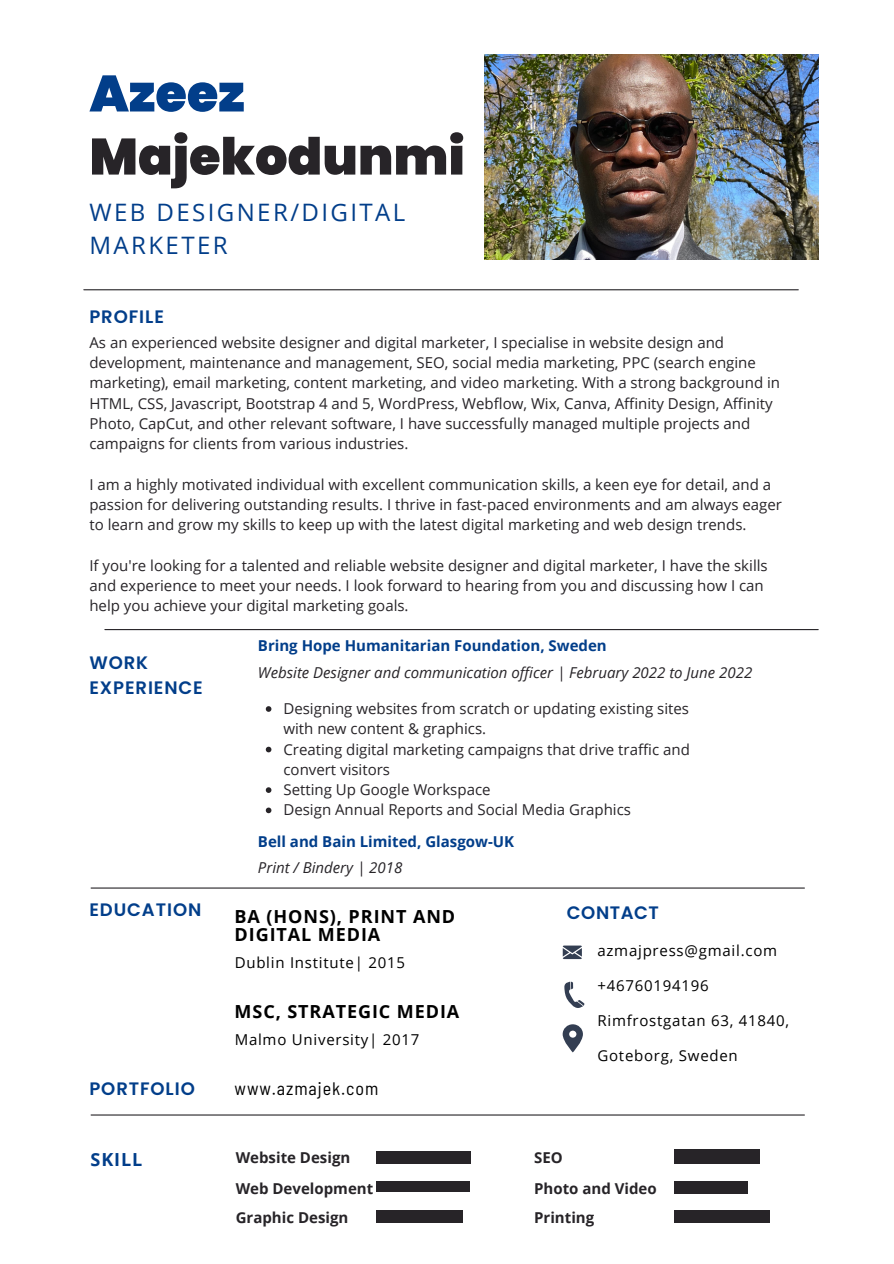
<style>
.page{position:relative;width:894px;height:1264px;background:#fff}
.page>*{position:absolute;margin:0;border:0;box-sizing:border-box;transform-origin:0 0}
.t1{font:900 51px/63px "Poppins";color:#272428}
.t2{font:24px/32.7px "Open Sans";letter-spacing:.1em;color:#023e8a}
.t3{font:700 18px/18px "Open Sans";letter-spacing:.05em;color:#000}
.t4{font:600 18px/24.8px "Poppins";letter-spacing:.05em;color:#023e8a}
.t5{font:semi-condensed 18px "Barlow";letter-spacing:.05em;color:#000}
.t6{font:600 18px "Poppins";letter-spacing:.03em;color:#023e8a}
.t7{font:700 18px "Open Sans";letter-spacing:.05em;color:#023e8a}
.t8{font:15px/20.2px "Open Sans";color:#272428}
.t9{font:15px "Open Sans";letter-spacing:.05em;color:#000}
.t10{font:italic 15px "Open Sans";color:#272428}
.t11{font:700 15px "Open Sans";color:#023e8a}
.t12{font:700 15px "Open Sans";color:#272428}
.s1{color:#023e8a}
</style>
<div class="page">
<img style="left:484px;top:55px;width:334px;height:205px">
<hr style="left:84px;top:289px;width:714px;height:1px;background:#272428">
<hr style="left:105px;top:629px;width:713px;height:1px;background:#272428">
<svg style="left:266px;top:706px;width:5px;height:5px"></svg>
<svg style="left:266px;top:746px;width:5px;height:6px"></svg>
<svg style="left:266px;top:787px;width:5px;height:6px"></svg>
<svg style="left:266px;top:807px;width:5px;height:6px"></svg>
<hr style="left:91px;top:887px;width:713px;height:1px;background:#272428">
<hr style="left:91px;top:1114px;width:713px;height:1px;background:#272428">
<div style="left:376px;top:1210px;width:86px;height:12px;background:#272428"></div>
<div style="left:674px;top:1210px;width:96px;height:12px;background:#272428"></div>
<div style="left:376px;top:1181px;width:93px;height:10px;background:#272428"></div>
<div style="left:674px;top:1181px;width:73px;height:12px;background:#272428"></div>
<div style="left:376px;top:1151px;width:94px;height:12px;background:#272428"></div>
<div style="left:674px;top:1149px;width:86px;height:14px;background:#272428"></div>
<svg style="left:562px;top:945px;width:19px;height:14px"></svg>
<svg style="left:564px;top:981px;width:20px;height:27px"></svg>
<svg style="left:562px;top:1024px;width:20px;height:28px"></svg>
<p class="t1" style="left:89px;top:62px;width:377px"><span class="s1">Azeez<br></span>Majekodunmi</p>
<p class="t2" style="left:89px;top:196px;width:317px">WEB DESIGNER/DIGITAL<br>MARKETER</p>
<p class="t4" style="left:89px;top:305px;width:76px">PROFILE</p>
<p class="t8" style="left:89px;top:332px;width:692px">As an experienced website designer and digital marketer, I specialise in website design and development, maintenance and management, SEO, social media marketing, PPC (search engine marketing), email marketing, content marketing, and video marketing. With a strong background in HTML, CSS, Javascript, Bootstrap 4 and 5, WordPress, Webflow, Wix, Canva, Affinity Design, Affinity Photo, CapCut, and other relevant software, I have successfully managed multiple projects and campaigns for clients from various industries.</p>
<p class="t8" style="left:89px;top:474px;width:693px">I am a highly motivated individual with excellent communication skills, a keen eye for detail, and a passion for delivering outstanding results. I thrive in fast-paced environments and am always eager to learn and grow my skills to keep up with the latest digital marketing and web design trends.</p>
<p class="t8" style="left:89px;top:555px;width:679px">If you're looking for a talented and reliable website designer and digital marketer, I have the skills and experience to meet your needs. I look forward to hearing from you and discussing how I can help you achieve your digital marketing goals.</p>
<p class="t4" style="left:89px;top:650px;width:115px">WORK<br>EXPERIENCE</p>
<p class="t4" style="left:89px;top:897px;width:113px">EDUCATION</p>
<p class="t11" style="left:258px;top:635px;width:350px">Bring Hope Humanitarian Foundation, Sweden</p>
<p class="t10" style="left:258px;top:661px;width:495px">Website Designer and communication officer | February 2022 to June 2022</p>
<p class="t8" style="left:283px;top:698px;width:407px">Designing websites from scratch or updating existing sites with new content &amp; graphics.</p>
<p class="t8" style="left:283px;top:738px;width:408px">Creating digital marketing campaigns that drive traffic and convert visitors</p>
<p class="t8" style="left:283px;top:779px;width:209px">Setting Up Google Workspace</p>
<p class="t8" style="left:283px;top:799px;width:349px">Design Annual Reports and Social Media Graphics</p>
<p class="t11" style="left:258px;top:830px;width:258px">Bell and Bain Limited, Glasgow-UK</p>
<p class="t10" style="left:258px;top:857px;width:146px">Print / Bindery | 2018</p>
<p class="t3" style="left:234px;top:907px;width:222px">BA (HONS), PRINT AND<br>DIGITAL MEDIA</p>
<p class="t9" style="left:234px;top:952px;width:172px">Dublin Institute| 2015</p>
<p class="t3" style="left:234px;top:1001px;width:226px">MSC, STRATEGIC MEDIA</p>
<p class="t9" style="left:235px;top:1028px;width:186px">Malmo University| 2017</p>
<p class="t6" style="left:566px;top:900px;width:93px">CONTACT</p>
<p class="t9" style="left:597px;top:940px;width:181px">azmajpress@gmail.com</p>
<p class="t9" style="left:597px;top:975px;width:113px">+46760194196</p>
<p class="t9" style="left:597px;top:1010px;width:193px">Rimfrostgatan 63, 41840,</p>
<p class="t9" style="left:597px;top:1045px;width:142px">Goteborg, Sweden</p>
<p class="t4" style="left:89px;top:1075px;width:107px">PORTFOLIO</p>
<p class="t5" style="left:234px;top:1076px;width:145px">www.azmajek.com</p>
<p class="t7" style="left:90px;top:1146px;width:53px">SKILL</p>
<p class="t12" style="left:236px;top:1147px;width:116px">Website Design</p>
<p class="t12" style="left:534px;top:1147px;width:30px">SEO</p>
<p class="t12" style="left:236px;top:1177px;width:139px">Web Development</p>
<p class="t12" style="left:534px;top:1177px;width:124px">Photo and Video</p>
<p class="t12" style="left:236px;top:1206px;width:114px">Graphic Design</p>
<p class="t12" style="left:534px;top:1206px;width:62px">Printing</p>
</div>
